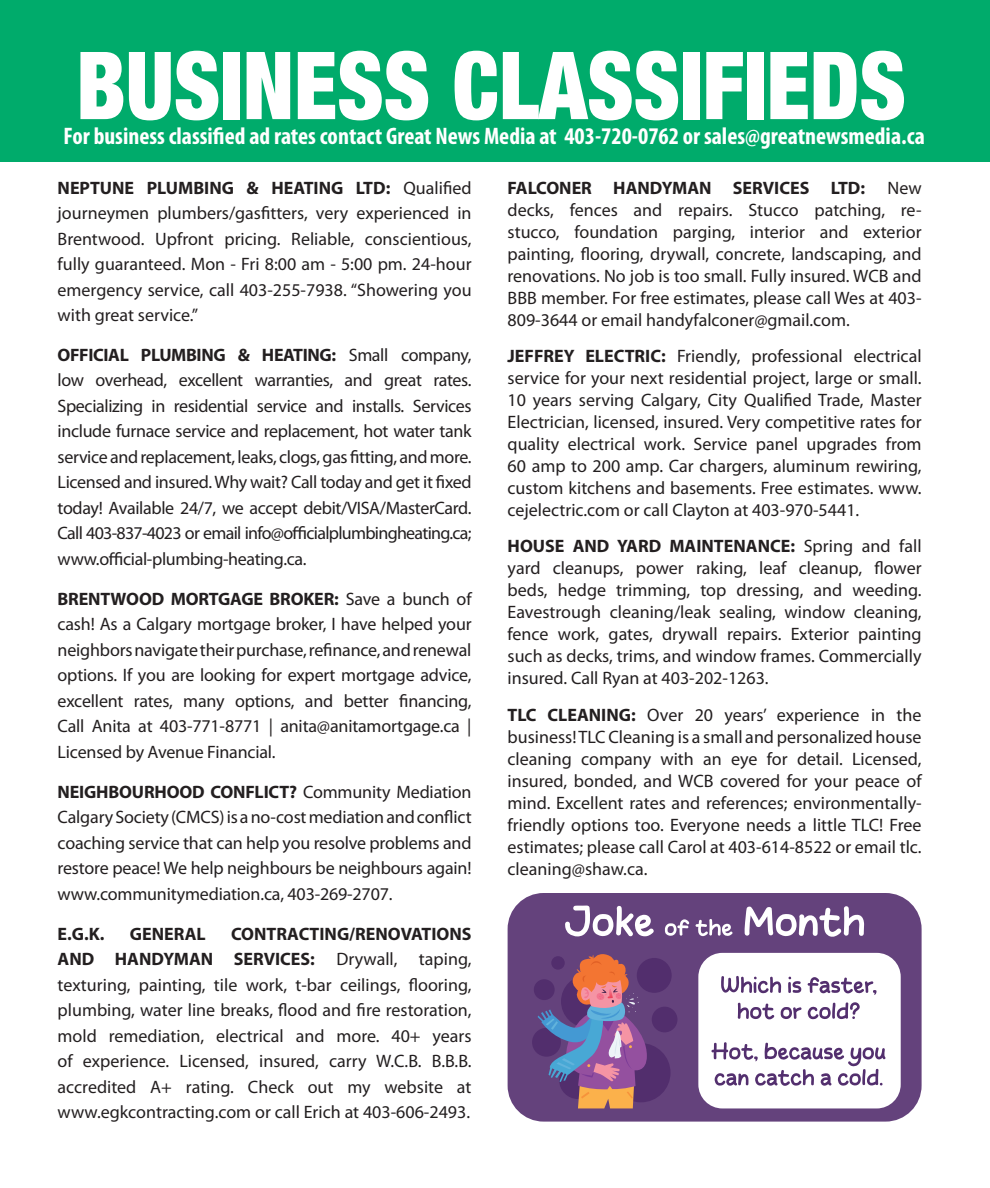
<style>
.page{position:relative;width:990px;height:1188px;background:#fff}
.page>*{position:absolute;margin:0;border:0;box-sizing:border-box;transform-origin:0 0}
.t1{font:900 condensed 94px "Helvetica Neue LT Std";color:#fff;scale:.92 1}
.t2{font:700 condensed 24px "Myriad Pro";color:#fff}
.Body_text{font:18px/25.6px "Myriad Pro";color:#231f20;text-align:justify}
.Body_text-2{font:700 18px "Myriad Pro";color:#231f20}
.s1{font-weight:700}
</style>
<div class="page">
<div style="left:0;top:0;width:990px;height:162px;background:#00ab6b"></div>
<div style="left:508px;top:893px;width:414px;height:229px;background:#64427c;border-radius:36px"></div>
<div style="left:637px;top:958px;width:35px;height:35px;background:#522e6d;border-radius:50%"></div>
<div style="left:532px;top:1028px;width:29px;height:29px;background:#522e6d;border-radius:50%"></div>
<div style="left:652px;top:1007px;width:25px;height:25px;background:#522e6d;border-radius:50%"></div>
<div style="left:534px;top:979px;width:21px;height:21px;background:#522e6d;border-radius:50%"></div>
<div style="left:611px;top:1043px;width:60px;height:59px;background:#522e6d;border-radius:50%"></div>
<svg style="left:538px;top:954px;width:109px;height:154px"></svg>
<svg style="left:565px;top:905px;width:299px;height:32px"></svg>
<div style="left:698px;top:953px;width:203px;height:155px;background:#fff;border-radius:24px"></div>
<svg style="left:711px;top:1042px;width:174px;height:44px"></svg>
<svg style="left:738px;top:1002px;width:122px;height:17px"></svg>
<svg style="left:721px;top:976px;width:156px;height:19px"></svg>
<p class="t1" style="left:76px;top:28px;width:903px">BUSINESS CLASSIFIEDS</p>
<p class="t2" style="left:64px;top:121px;width:863px">For business classified ad rates contact Great News Media at 403-720-0762 or sales@greatnewsmedia.ca</p>
<p class="Body_text" style="left:58px;top:174px;width:415px"><span class="s1">NEPTUNE PLUMBING &amp; HEATING LTD:</span> Qualified journeymen plumbers/gasfitters, very experienced in Brentwood. Upfront pricing. Reliable, conscientious, fully guaranteed. Mon - Fri 8:00 am - 5:00 pm. 24-hour emergency service, call 403-255-7938. “Showering you with great service.”</p>
<p class="Body_text" style="left:58px;top:342px;width:416px"><span class="s1">OFFICIAL PLUMBING &amp; HEATING:</span> Small company, low overhead, excellent warranties, and great rates.<br>Specializing in residential service and installs. Services include furnace service and replacement, hot water tank service and replacement, leaks, clogs, gas fitting, and more.<br>Licensed and insured. Why wait? Call today and get it fixed today! Available 24/7, we accept debit/VISA/MasterCard.<br>Call 403-837-4023 or email info@officialplumbingheating.ca; www.official-plumbing-heating.ca.</p>
<p class="Body_text" style="left:58px;top:586px;width:416px"><span class="s1">BRENTWOOD MORTGAGE BROKER:</span> Save a bunch of cash! As a Calgary mortgage broker, I have helped your neighbors navigate their purchase, refinance, and renewal options. If you are looking for expert mortgage advice, excellent rates, many options, and better financing, Call Anita at 403-771-8771 | anita@anitamortgage.ca | Licensed by Avenue Financial.</p>
<p class="Body_text" style="left:58px;top:779px;width:416px"><span class="s1">NEIGHBOURHOOD CONFLICT?</span> Community Mediation Calgary Society (CMCS) is a no-cost mediation and conflict coaching service that can help you resolve problems and restore peace! We help neighbours be neighbours again! www.communitymediation.ca, 403-269-2707.</p>
<p class="Body_text-2" style="left:58px;top:922px;width:48px">E.G.K.</p>
<p class="Body_text-2" style="left:130px;top:922px;width:77px">GENERAL</p>
<p class="Body_text" style="left:58px;top:921px;width:416px;text-indent:174px"><span class="s1">CONTRACTING/RENOVATIONS AND HANDYMAN SERVICES:</span> Drywall, taping, texturing, painting, tile work, t-bar ceilings, flooring, plumbing, water line breaks, flood and fire restoration, mold remediation, electrical and more. 40+ years of experience. Licensed, insured, carry W.C.B. B.B.B. accredited A+ rating. Check out my website at www.egkcontracting.com or call Erich at 403-606-2493.</p>
<p class="Body_text" style="left:508px;top:176px;width:416px;line-height:22px"><span class="s1">FALCONER HANDYMAN SERVICES LTD:</span> New decks, fences and repairs. Stucco patching, re&shy;stucco, foundation parging, interior and exterior painting, flooring, drywall, concrete, landscaping, and renovations. No job is too small. Fully insured. WCB and BBB member. For free estimates, please call Wes at 403- 809-3644 or email handyfalconer@gmail.com.</p>
<p class="Body_text" style="left:508px;top:345px;width:416px;line-height:22px"><span class="s1">JEFFREY ELECTRIC:</span> Friendly, professional electrical service for your next residential project, large or small.<br>10 years serving Calgary, City Qualified Trade, Master Electrician, licensed, insured. Very competitive rates for quality electrical work. Service panel upgrades from 60 amp to 200 amp. Car chargers, aluminum rewiring, custom kitchens and basements. Free estimates. www. cejelectric.com or call Clayton at 403-970-5441.</p>
<p class="Body_text" style="left:508px;top:535px;width:416px;line-height:22px"><span class="s1">HOUSE AND YARD MAINTENANCE:</span> Spring and fall yard cleanups, power raking, leaf cleanup, flower beds, hedge trimming, top dressing, and weeding.<br>Eavestrough cleaning/leak sealing, window cleaning, fence work, gates, drywall repairs. Exterior painting such as decks, trims, and window frames. Commercially insured. Call Ryan at 403-202-1263.</p>
<p class="Body_text" style="left:508px;top:703px;width:416px;line-height:22px"><span class="s1">TLC CLEANING:</span> Over 20 years’ experience in the business! TLC Cleaning is a small and personalized house cleaning company with an eye for detail. Licensed, insured, bonded, and WCB covered for your peace of mind. Excellent rates and references; environmentally&shy;friendly options too. Everyone needs a little TLC! Free estimates; please call Carol at 403-614-8522 or email tlc. cleaning@shaw.ca.</p>
</div>
